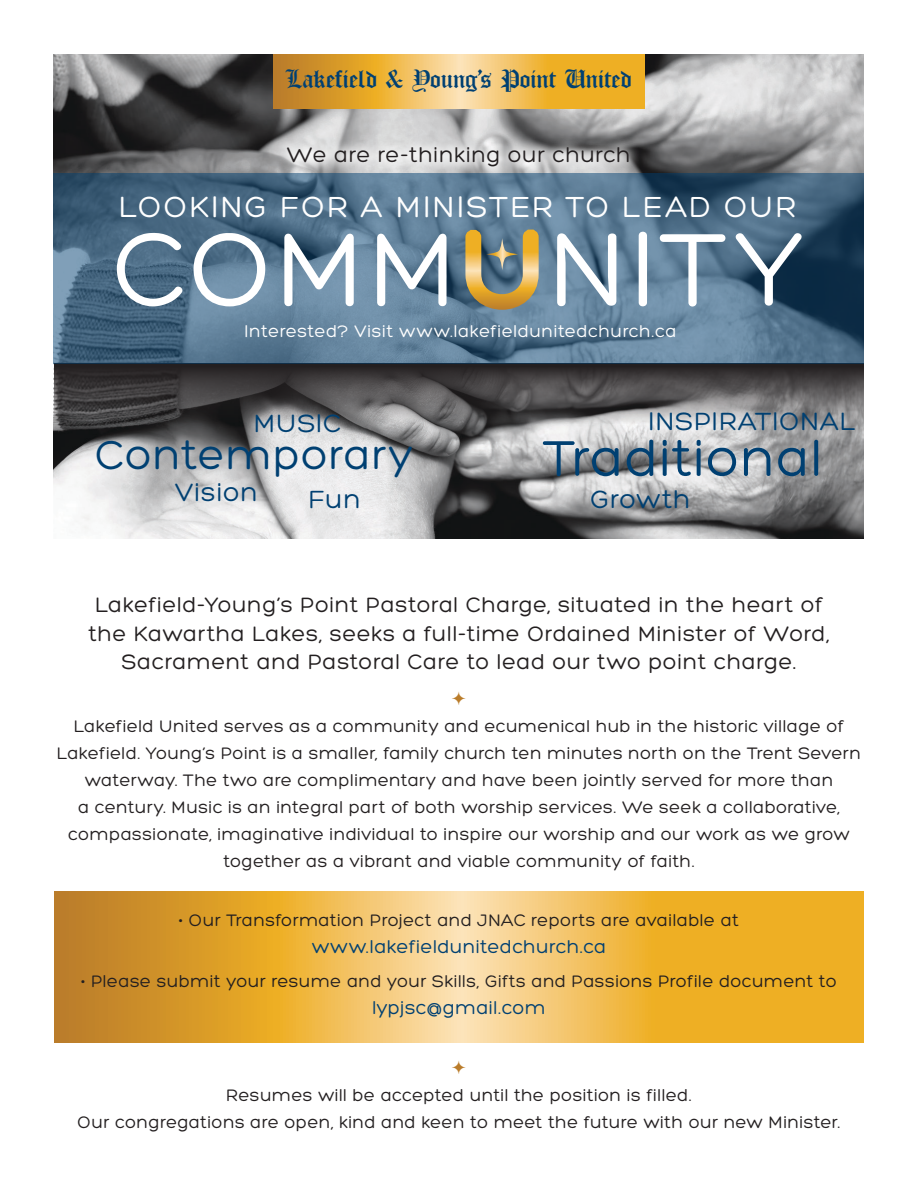
<style>
.page{position:relative;width:918px;height:1188px;background:#fff}
.page>*{position:absolute;margin:0;border:0;box-sizing:border-box;transform-origin:0 0}
.t1{font:111.3px "Hero";letter-spacing:.03em;color:#fff}
.t2{font:54px "Hero";letter-spacing:.025em;color:#004072}
.t3{font:43.5px "Hero";letter-spacing:.025em;color:#004072}
.t4{font:31.5px "Hero";letter-spacing:.07em;color:#fff}
.t5{font:28.5px "Old London";letter-spacing:-.01em;color:#004072}
.t6{font:27px "Hero";letter-spacing:.035em;color:#004072}
.t7{font:22.5px/28.5px "Hero";letter-spacing:.025em;color:#231f20;text-align:center}
.t8{font:19.5px "Hero";letter-spacing:.02em;color:#004072}
.t9{font:18px/27px "Hero";letter-spacing:.02em;color:#231f20;text-align:center}
.t10{font:18px "Hero";letter-spacing:.03em;color:#fff}
</style>
<div class="page">
<img style="left:54px;top:54px;width:810px;height:119px">
<svg style="left:54px;top:364px;width:810px;height:175px;background:#8a8a8b"></svg>
<svg style="left:54px;top:173px;width:810px;height:191px;background:#51718a"></svg>
<svg style="left:462px;top:230px;width:80px;height:83px;background:#938f71"></svg>
<svg style="left:274px;top:54px;width:370px;height:54px;background:#e9b349"></svg>
<div style="left:275px;top:135px;width:367px;height:45px;background:#fff;opacity:.75"></div>
<svg style="left:54px;top:891px;width:810px;height:151px;background:#e8b249"></svg>
<p class="t5" style="left:286px;top:62px;width:348px">Lakefield &amp; Young’s Point United</p>
<p class="t7" style="left:287px;top:141px;width:345px">We are re-thinking our church</p>
<p class="t4" style="left:119px;top:191px;width:679px">LOOKING FOR A MINISTER TO LEAD OUR</p>
<p class="t1" style="left:112px;top:212px;width:693px">COMMUNITY</p>
<p class="t10" style="left:245px;top:322px;width:433px">Interested? Visit www.lakefieldunitedchurch.ca</p>
<p class="t6" style="left:254px;top:409px;width:89px">MUSIC</p>
<p class="t3" style="left:95px;top:433px;width:320px">Contemporary</p>
<p class="t6" style="left:175px;top:478px;width:84px">Vision</p>
<p class="t6" style="left:308px;top:486px;width:54px">Fun</p>
<p class="t6" style="left:649px;top:408px;width:208px">INSPIRATIONAL</p>
<p class="t2" style="left:543px;top:431px;width:280px">Traditional</p>
<p class="t6" style="left:590px;top:486px;width:102px">Growth</p>
<p class="t7" style="left:88px;top:591px;width:743px">Lakefield-Young’s Point Pastoral Charge, situated in the heart of the Kawartha Lakes, seeks a full-time Ordained Minister of Word,<br>Sacrament and Pastoral Care to lead our two point charge.</p>
<p class="t9" style="left:57px;top:713px;width:805px">Lakefield United serves as a community and ecumenical hub in the historic village of Lakefield. Young’s Point is a smaller, family church ten minutes north on the Trent Severn waterway. The two are complimentary and have been jointly served for more than<br>a century. Music is an integral part of both worship services. We seek a collaborative, compassionate, imaginative individual to inspire our worship and our work as we grow together as a vibrant and viable community of faith.</p>
<p class="t9" style="left:179px;top:907px;width:562px">• Our Transformation Project and JNAC reports are available at</p>
<p class="t8" style="left:312px;top:937px;width:296px">www.lakefieldunitedchurch.ca</p>
<p class="t9" style="left:81px;top:968px;width:757px">• Please submit your resume and your Skills, Gifts and Passions Profile document to</p>
<p class="t8" style="left:372px;top:998px;width:175px">lypjsc@gmail.com</p>
<p class="t9" style="left:226px;top:1082px;width:467px">Resumes will be accepted until the position is filled.</p>
<p class="t9" style="left:78px;top:1109px;width:764px">Our congregations are open, kind and keen to meet the future with our new Minister.</p>
</div>
